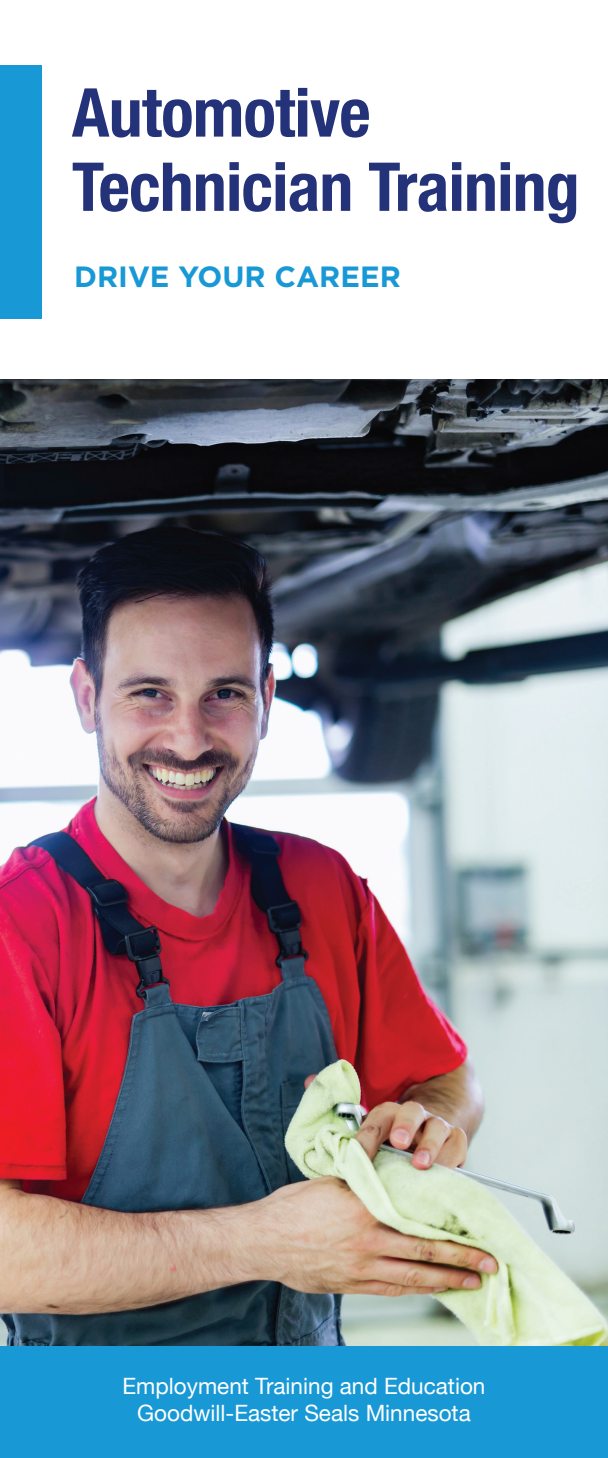
<style>
.page{position:relative;width:608px;height:1458px;background:#fff}
.page>*{position:absolute;margin:0;border:0;box-sizing:border-box;transform-origin:0 0}
.t1{font:700 condensed 67.5px/74.2px "Helvetica Neue";letter-spacing:-.01em;color:#243279}
.t2{font:700 29.25px "Gotham";color:#1899d6}
.t3{font:22.5px/27px "Helvetica Neue";color:#fff;text-align:center}
</style>
<div class="page">
<div style="left:0;top:65px;width:41px;height:253px;background:#1899d6"></div>
<img style="left:0;top:379px;width:608px;height:968px">
<div style="left:0;top:1347px;width:608px;height:111px;background:#1899d6"></div>
<h1 class="t1" style="left:72px;top:75px;width:509px">Automotive<br>Technician Training</h1>
<h2 class="t2" style="left:74px;top:257px;width:328px">DRIVE YOUR CAREER</h2>
<p class="t3" style="left:122px;top:1374px;width:364px">Employment Training and Education<br>Goodwill-Easter Seals Minnesota</p>
</div>
